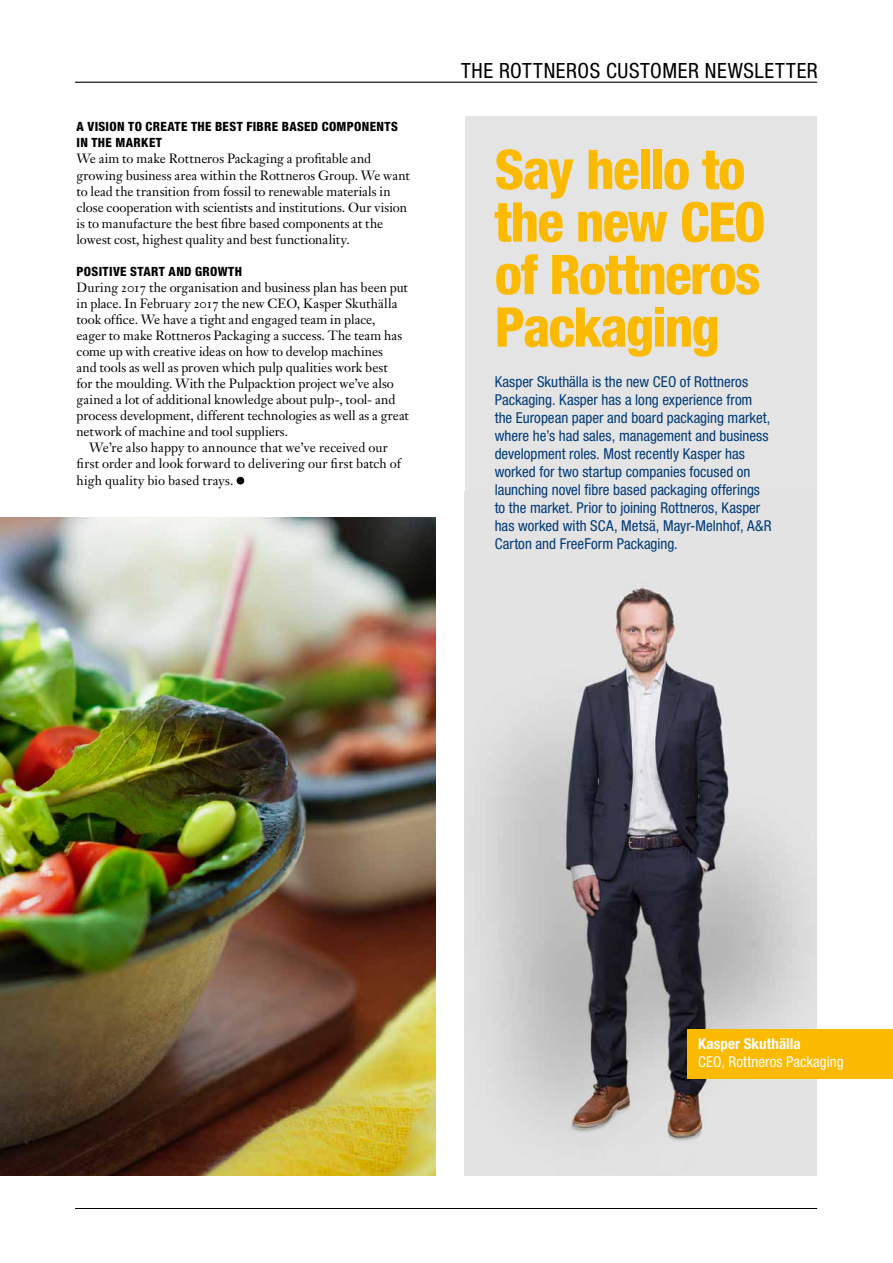
<style>
.page{position:relative;width:893px;height:1263px;background:#fff}
.page>*{position:absolute;margin:0;border:0;box-sizing:border-box;transform-origin:0 0}
.t1{font:800 condensed 54.9px/52.5px "Helvetica Neue LT Std";letter-spacing:-.03em;color:#fbba00}
.t2{font:condensed 21px "Helvetica Neue LT Std";letter-spacing:.025em;color:#000}
.t3{font:condensed 15px/18px "Helvetica Neue LT Std";color:#003a78}
.t4{font:condensed 15px "Helvetica Neue LT Std";letter-spacing:.005em;color:#fff}
.t5{font:700 condensed 15px "Helvetica Neue LT Std";letter-spacing:.005em;color:#fff}
.t6{font:13.2px/16px "Janson Text LT Std";color:#000}
.t7{font:800 condensed 12.75px/16px "Helvetica Neue LT Std";letter-spacing:.025em;color:#000}
</style>
<div class="page">
<div style="left:465px;top:116px;width:351px;height:1060px;background:#e4e4e4"></div>
<img style="left:486px;top:583px;width:313px;height:558px">
<hr style="left:75px;top:1208px;width:742px;height:1px;background:#000">
<hr style="left:75px;top:82px;width:742px;height:1px;background:#000">
<img style="left:0;top:518px;width:436px;height:658px">
<div style="left:687px;top:1029px;width:206px;height:50px;background:#fbba00"></div>
<div style="left:237px;top:477px;width:7px;height:7px;background:#000;border-radius:50%"></div>
<p class="t7" style="left:77px;top:119px;width:323px">A VISION TO CREATE THE BEST FIBRE BASED COMPONENTS<br>IN THE MARKET</p>
<p class="t6" style="left:77px;top:151px;width:335px">We aim to make Rottneros Packaging a profitable and growing business area within the Rottneros Group. We want to lead the transition from fossil to renewable materials in close cooperation with scientists and institutions. Our vision is to manufacture the best fibre based components at the lowest cost, highest quality and best functionality.</p>
<p class="t7" style="left:77px;top:263px;width:167px">POSITIVE START AND GROWTH</p>
<p class="t6" style="left:77px;top:279px;width:333px">During 2017 the organisation and business plan has been put</p>
<p class="t6" style="left:77px;top:295px;width:322px">in place. In February 2017 the new CEO, Kasper Skuthälla</p>
<p class="t6" style="left:77px;top:311px;width:301px">took office. We have a tight and engaged team in place,</p>
<p class="t6" style="left:77px;top:327px;width:327px">eager to make Rottneros Packaging a success. The team has</p>
<p class="t6" style="left:77px;top:343px;width:308px">come up with creative ideas on how to develop machines</p>
<p class="t6" style="left:77px;top:359px;width:313px">and tools as well as proven which pulp qualities work best</p>
<p class="t6" style="left:77px;top:375px;width:319px">for the moulding. With the Pulpacktion project we’ve also</p>
<p class="t6" style="left:77px;top:392px;width:320px">gained a lot of additional knowledge about pulp-, tool- and</p>
<p class="t6" style="left:77px;top:408px;width:334px">process development, different technologies as well as a great</p>
<p class="t6" style="left:77px;top:424px;width:213px">network of machine and tool suppliers.</p>
<p class="t6" style="left:89px;top:440px;width:300px">We’re also happy to announce that we’ve received our</p>
<p class="t6" style="left:77px;top:456px;width:326px">first order and look forward to delivering our first batch of</p>
<p class="t6" style="left:77px;top:472px;width:159px">high quality bio based trays.</p>
<h2 class="t2" style="left:461px;top:58px;width:358px">THE ROTTNEROS CUSTOMER NEWSLETTER</h2>
<h1 class="t1" style="left:495px;top:142px;width:272px">Say hello to the new CEO of Rottneros<br>Packaging</h1>
<p class="t3" style="left:495px;top:373px;width:278px">Kasper Skuthälla is the new CEO of Rottneros Packaging. Kasper has a long experience from the European paper and board packaging market, where he’s had sales, management and business development roles. Most recently Kasper has worked for two startup companies focused on launching novel fibre based packaging offerings to the market. Prior to joining Rottneros, Kasper has worked with SCA, Metsä, Mayr-Melnhof, A&amp;R Carton and FreeForm Packaging.</p>
<p class="t5" style="left:698px;top:1035px;width:104px">Kasper Skuthälla</p>
<p class="t4" style="left:698px;top:1053px;width:147px">CEO, Rottneros Packaging</p>
</div>
